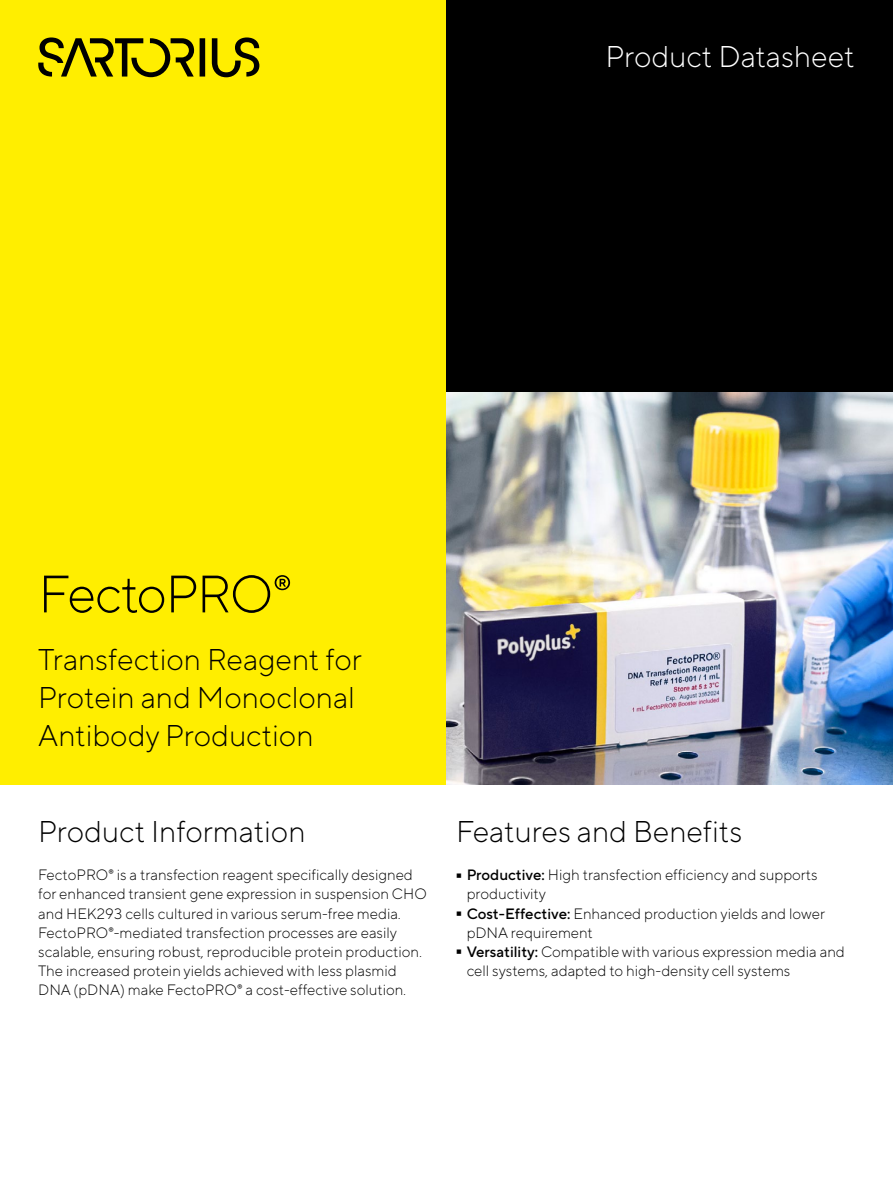
<style>
.page{position:relative;width:893px;height:1178px;background:#fff}
.page>*{position:absolute;margin:0;border:0;box-sizing:border-box;transform-origin:0 0}
.t1{font:300 95.25px "TT Norms Pro";color:#000;scale:.16 1}
.Head_01_black{font:300 52.5px "TT Norms Pro";letter-spacing:-.03em;color:#000}
.Head_03_black{font:300 30px/38.2px "TT Norms Pro";color:#000}
.t2{font:300 30px "TT Norms Pro";color:#fff}
.Body_Light_black{font:300 15px/19.2px "TT Norms Pro";color:#000}
.s1{font-weight:500}
</style>
<div class="page">
<div style="left:0;top:0;width:446px;height:784px;background:#fe0"></div>
<div style="left:446px;top:0;width:447px;height:392px;background:#000"></div>
<svg style="left:200px;top:38px;width:5px;height:39px"></svg>
<svg style="left:212px;top:37px;width:47px;height:40px"></svg>
<svg style="left:38px;top:37px;width:156px;height:40px"></svg>
<img style="left:446px;top:392px;width:447px;height:392px">
<h3 class="t2" style="left:606px;top:35px;width:251px">Product Datasheet</h3>
<p class="Head_01_black" style="left:38px;top:556px;width:255px">FectoPRO®</p>
<p class="Head_03_black" style="left:38px;top:638px;width:325px">Transfection Reagent for<br>Protein and Monoclonal<br>Antibody Production</p>
<p class="Head_03_black" style="left:38px;top:811px;width:269px">Product Information</p>
<p class="Body_Light_black" style="left:38px;top:864px;width:390px">FectoPRO® is a transfection reagent specifically designed for enhanced transient gene expression in suspension CHO and HEK293 cells cultured in various serum-free media.<br>FectoPRO®-mediated transfection processes are easily scalable, ensuring robust, reproducible protein production.<br>The increased protein yields achieved with less plasmid DNA (pDNA) make FectoPRO® a cost-effective solution.</p>
<p class="Head_03_black" style="left:456px;top:811px;width:288px">Features and Benefits</p>
<p class="t1" style="left:456px;top:802px;width:38px">-</p>
<p class="Body_Light_black" style="left:467px;top:864px;width:352px"><span class="s1">Productive:</span> High transfection efficiency and supports productivity</p>
<p class="t1" style="left:456px;top:840px;width:38px">-</p>
<p class="Body_Light_black" style="left:467px;top:903px;width:360px"><span class="s1">Cost-Effective:</span> Enhanced production yields and lower pDNA requirement</p>
<p class="t1" style="left:456px;top:878px;width:38px">-</p>
<p class="Body_Light_black" style="left:467px;top:941px;width:380px"><span class="s1">Versatility:</span> Compatible with various expression media and cell systems, adapted to high-density cell systems</p>
</div>
